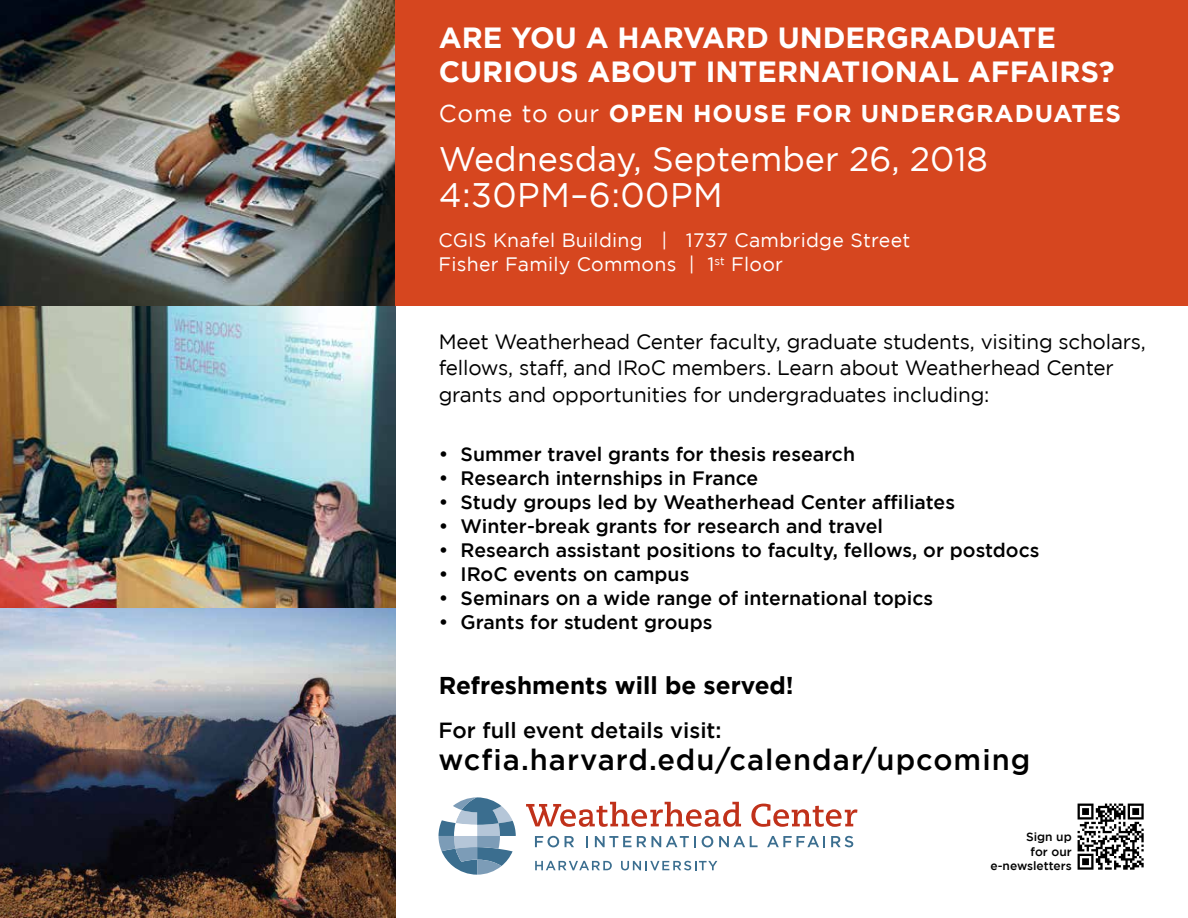
<style>
.page{position:relative;width:1188px;height:918px;background:#fff}
.page>*{position:absolute;margin:0;border:0;box-sizing:border-box;transform-origin:0 0}
.t1{font:34.05px/36.5px "Gotham";color:#fff}
.t2{font:700 29.1px/34px "Gotham";color:#fff}
.t3{font:500 29.1px "Gotham";letter-spacing:.035em;color:#000}
.t4{font:700 24.3px "Gotham";letter-spacing:.04em;color:#fff}
.t5{font:700 24.3px "Gotham";color:#000}
.t6{font:500 21.9px "Gotham";color:#000}
.t7{font:20.7px/26.7px "Gotham";letter-spacing:-.01em;color:#000}
.t8{font:500 19.5px "Gotham";color:#000}
.t9{font:19.5px/24.3px "Gotham";letter-spacing:.015em;color:#fff}
.t10{font:500 12px/14.4px "Gotham";color:#000;text-align:right}
.s1{font-weight:400}
</style>
<div class="page">
<img style="left:1077px;top:803px;width:67px;height:67px">
<img style="left:0;top:0;width:395px;height:306px">
<img style="left:0;top:306px;width:395px;height:302px">
<svg style="left:439px;top:797px;width:77px;height:78px"></svg>
<svg style="left:526px;top:802px;width:215px;height:25px"></svg>
<svg style="left:751px;top:804px;width:106px;height:23px"></svg>
<svg style="left:535px;top:836px;width:24px;height:11px"></svg>
<svg style="left:565px;top:836px;width:9px;height:11px"></svg>
<svg style="left:586px;top:836px;width:2px;height:11px"></svg>
<svg style="left:595px;top:836px;width:51px;height:11px"></svg>
<svg style="left:652px;top:836px;width:44px;height:11px"></svg>
<svg style="left:702px;top:836px;width:11px;height:11px"></svg>
<svg style="left:719px;top:836px;width:39px;height:11px"></svg>
<svg style="left:767px;top:836px;width:58px;height:11px"></svg>
<svg style="left:831px;top:836px;width:22px;height:11px"></svg>
<svg style="left:535px;top:861px;width:77px;height:9px"></svg>
<svg style="left:621px;top:861px;width:96px;height:9px"></svg>
<div style="left:395px;top:0;width:793px;height:306px;background:#d6461f"></div>
<img style="left:0;top:608px;width:395px;height:310px">
<h2 class="t2" style="left:439px;top:20px;width:678px">ARE YOU A HARVARD UNDERGRADUATE<br>CURIOUS ABOUT INTERNATIONAL AFFAIRS?</h2>
<p class="t4" style="left:439px;top:99px;width:684px"><span class="s1">Come to our</span> OPEN HOUSE FOR UNDERGRADUATES</p>
<h1 class="t1" style="left:439px;top:140px;width:551px">Wednesday, September 26, 2018<br>4:30PM–6:00PM</h1>
<p class="t9" style="left:439px;top:228px;width:473px">CGIS Knafel Building | 1737 Cambridge Street<br>Fisher Family Commons | 1<sup>st</sup> Floor</p>
<p class="t7" style="left:439px;top:328px;width:709px">Meet Weatherhead Center faculty, graduate students, visiting scholars, fellows, staff, and IRoC members. Learn about Weatherhead Center grants and opportunities for undergraduates including:</p>
<p class="t8" style="left:439px;top:443px;width:418px">• Summer travel grants for thesis research</p>
<p class="t8" style="left:439px;top:467px;width:321px">• Research internships in France</p>
<p class="t8" style="left:439px;top:491px;width:518px">• Study groups led by Weatherhead Center affiliates</p>
<p class="t8" style="left:439px;top:515px;width:446px">• Winter-break grants for research and travel</p>
<p class="t8" style="left:439px;top:539px;width:602px">• Research assistant positions to faculty, fellows, or postdocs</p>
<p class="t8" style="left:439px;top:563px;width:252px">• IRoC events on campus</p>
<p class="t8" style="left:439px;top:587px;width:496px">• Seminars on a wide range of international topics</p>
<p class="t8" style="left:439px;top:611px;width:275px">• Grants for student groups</p>
<p class="t5" style="left:439px;top:671px;width:357px">Refreshments will be served!</p>
<p class="t6" style="left:439px;top:718px;width:285px">For full event details visit:</p>
<h2 class="t3" style="left:439px;top:743px;width:593px">wcfia.harvard.edu/calendar/upcoming</h2>
<p class="t10" style="left:991px;top:829px;width:83px">Sign up<br>for our e-newsletters</p>
</div>
